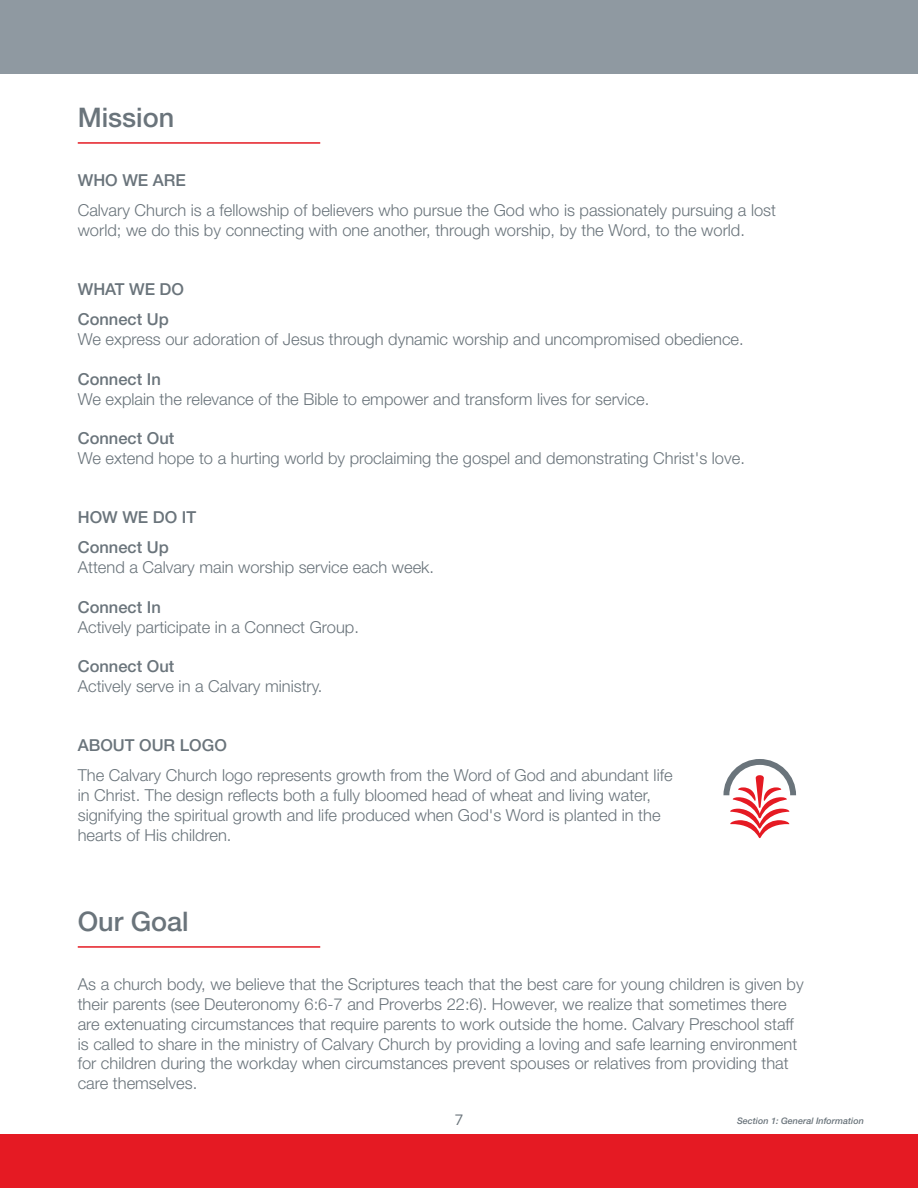
<style>
.page{position:relative;width:918px;height:1188px;background:#fff}
.page>*{position:absolute;margin:0;border:0;box-sizing:border-box;transform-origin:0 0}
.t1{font:500 27px "Helvetica Neue LT Std";color:#6a747b}
.t2{font:300 16.5px/19.8px "Helvetica Neue LT Std";color:#6a747b}
.t3{font:500 16.5px/30px "Helvetica Neue LT Std";color:#6a747b}
.t4{font:15px "Gotham";color:#6a747b}
.t5{font:italic 500 9px "Helvetica Neue LT Std";color:#6a747b}
</style>
<div class="page">
<div style="left:0;top:0;width:918px;height:74px;background:#8f99a1"></div>
<hr style="left:78px;top:142px;width:242px;height:2px;background:#e51a23">
<hr style="left:78px;top:946px;width:242px;height:2px;background:#e51a23">
<svg style="left:723px;top:759px;width:73px;height:79px"></svg>
<div style="left:0;top:1134px;width:918px;height:54px;background:#e51a23"></div>
<h1 class="t1" style="left:78px;top:101px;width:98px">Mission</h1>
<p class="t3" style="left:78px;top:165px;width:110px">WHO WE ARE</p>
<p class="t2" style="left:78px;top:200px;width:700px">Calvary Church is a fellowship of believers who pursue the God who is passionately pursuing a lost world; we do this by connecting with one another, through worship, by the Word, to the world.</p>
<p class="t3" style="left:78px;top:274px;width:108px">WHAT WE DO<br>Connect Up</p>
<p class="t2" style="left:78px;top:329px;width:667px">We express our adoration of Jesus through dynamic worship and uncompromised obedience.</p>
<p class="t3" style="left:78px;top:364px;width:85px">Connect In</p>
<p class="t2" style="left:78px;top:389px;width:573px">We explain the relevance of the Bible to empower and transform lives for service.</p>
<p class="t3" style="left:78px;top:423px;width:98px">Connect Out</p>
<p class="t2" style="left:78px;top:448px;width:669px">We extend hope to a hurting world by proclaiming the gospel and demonstrating Christ's love.</p>
<p class="t3" style="left:78px;top:502px;width:120px">HOW WE DO IT<br>Connect Up</p>
<p class="t2" style="left:78px;top:557px;width:358px">Attend a Calvary main worship service each week.</p>
<p class="t3" style="left:78px;top:592px;width:85px">Connect In</p>
<p class="t2" style="left:78px;top:617px;width:283px">Actively participate in a Connect Group.</p>
<p class="t3" style="left:78px;top:651px;width:98px">Connect Out</p>
<p class="t2" style="left:78px;top:676px;width:246px">Actively serve in a Calvary ministry.</p>
<p class="t3" style="left:78px;top:730px;width:151px">ABOUT OUR LOGO</p>
<p class="t2" style="left:78px;top:765px;width:596px">The Calvary Church logo represents growth from the Word of God and abundant life in Christ. The design reflects both a fully bloomed head of wheat and living water, signifying the spiritual growth and life produced when God's Word is planted in the hearts of His children.</p>
<h1 class="t1" style="left:78px;top:905px;width:113px">Our Goal</h1>
<p class="t2" style="left:78px;top:974px;width:727px">As a church body, we believe that the Scriptures teach that the best care for young children is given by their parents (see Deuteronomy 6:6-7 and Proverbs 22:6). However, we realize that sometimes there are extenuating circumstances that require parents to work outside the home. Calvary Preschool staff is called to share in the ministry of Calvary Church by providing a loving and safe learning environment for children during the workday when circumstances prevent spouses or relatives from providing that care themselves.</p>
<p class="t4" style="left:455px;top:1111px;width:10px">7</p>
<p class="t5" style="left:737px;top:1116px;width:128px">Section 1: General Information</p>
</div>
